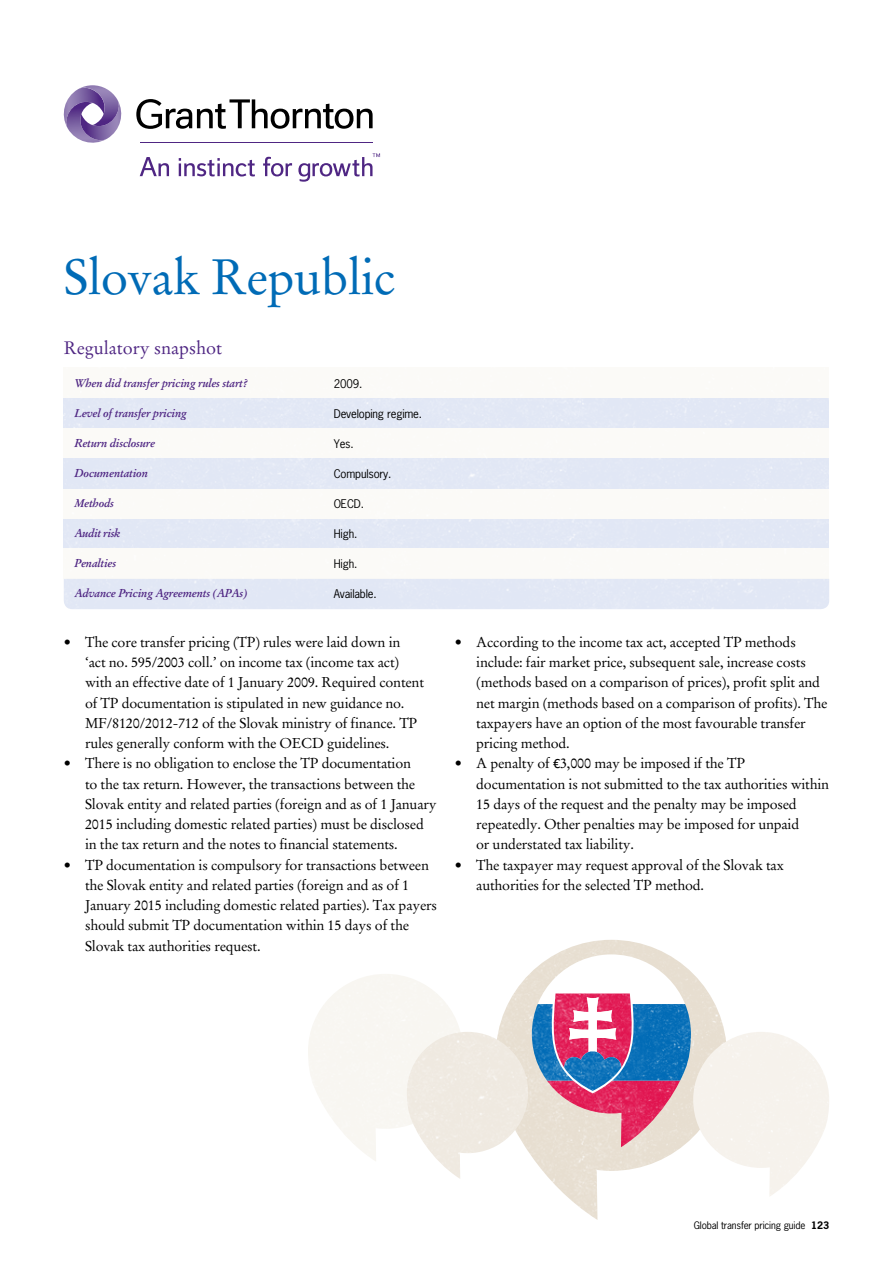
<style>
.page{position:relative;width:893px;height:1263px;background:#fff}
.page>*{position:absolute;margin:0;border:0;box-sizing:border-box;transform-origin:0 0}
.t1{font:49.5px "Stempel Garamond";letter-spacing:-.015em;color:#006bb6}
.t2{font:18px "Stempel Garamond";color:#4f2683}
.t3{font:14.25px/20.2px "Stempel Garamond";letter-spacing:-.015em;color:#000}
.t4{font:italic 700 11.25px "Stempel Garamond";letter-spacing:-.015em;color:#4f2683}
.t5{font:11.25px "News Gothic";letter-spacing:-.015em;color:#000}
.t6{font:9.75px "News Gothic";letter-spacing:-.015em;color:#000}
.s1{font-family:"Calibri"}
.s2{font-weight:700}
</style>
<div class="page">
<img style="left:63px;top:154px;width:766px;height:1066px">
<svg style="left:136px;top:99px;width:237px;height:30px"></svg>
<svg style="left:63px;top:85px;width:59px;height:58px"></svg>
<svg style="left:140px;top:157px;width:29px;height:19px"></svg>
<svg style="left:179px;top:158px;width:76px;height:18px"></svg>
<svg style="left:263px;top:157px;width:29px;height:19px"></svg>
<svg style="left:298px;top:153px;width:82px;height:29px"></svg>
<hr style="left:140px;top:142px;width:233px;height:1px;background:#4f2683">
<h1 class="t1" style="left:64px;top:247px;width:334px">Slovak Republic</h1>
<p class="t2" style="left:64px;top:337px;width:160px">Regulatory snapshot</p>
<p class="t4" style="left:74px;top:376px;width:175px">When did transfer pricing rules start?</p>
<p class="t4" style="left:74px;top:406px;width:114px">Level of transfer pricing</p>
<p class="t4" style="left:74px;top:436px;width:82px">Return disclosure</p>
<p class="t4" style="left:74px;top:466px;width:75px">Documentation</p>
<p class="t4" style="left:74px;top:496px;width:41px">Methods</p>
<p class="t4" style="left:74px;top:526px;width:48px">Audit risk</p>
<p class="t4" style="left:74px;top:556px;width:43px">Penalties</p>
<p class="t4" style="left:74px;top:586px;width:175px">Advance Pricing Agreements (APAs)</p>
<p class="t5" style="left:334px;top:376px;width:30px">2009.</p>
<p class="t5" style="left:334px;top:406px;width:90px">Developing regime.</p>
<p class="t5" style="left:334px;top:436px;width:21px">Yes.</p>
<p class="t5" style="left:334px;top:466px;width:59px">Compulsory.</p>
<p class="t5" style="left:334px;top:496px;width:32px">OECD.</p>
<p class="t5" style="left:334px;top:526px;width:25px">High.</p>
<p class="t5" style="left:334px;top:556px;width:25px">High.</p>
<p class="t5" style="left:334px;top:586px;width:44px">Available.</p>
<p class="t3" style="left:85px;top:632px;width:341px;text-indent:-21px">• The core transfer pricing (TP) rules were laid down in ‘act no. 595/2003 coll.’ on income tax (income tax act) with an effective date of 1 January 2009. Required content of TP documentation is stipulated in new guidance no.<br>MF/8120/2012-712 of the Slovak ministry of finance. TP rules generally conform with the OECD guidelines.</p>
<p class="t3" style="left:85px;top:753px;width:353px;text-indent:-21px">• There is no obligation to enclose the TP documentation<br>to the tax return. However, the transactions between the Slovak entity and related parties (foreign and as of 1 January 2015 including domestic related parties) must be disclosed in the tax return and the notes to financial statements.</p>
<p class="t3" style="left:85px;top:855px;width:354px;text-indent:-21px">• TP documentation is compulsory for transactions between the Slovak entity and related parties (foreign and as of 1<br>January 2015 including domestic related parties). Tax payers should submit TP documentation within 15 days of the Slovak tax authorities request.</p>
<p class="t3" style="left:476px;top:632px;width:353px;text-indent:-21px">• According to the income tax act, accepted TP methods include: fair market price, subsequent sale, increase costs (methods based on a comparison of prices), profit split and net margin (methods based on a comparison of profits). The taxpayers have an option of the most favourable transfer pricing method.</p>
<p class="t3" style="left:476px;top:753px;width:354px;text-indent:-21px">• A penalty of <span class="s1">€</span>3,000 may be imposed if the TP documentation is not submitted to the tax authorities within 15 days of the request and the penalty may be imposed repeatedly. Other penalties may be imposed for unpaid<br>or understated tax liability.</p>
<p class="t3" style="left:476px;top:855px;width:309px;text-indent:-21px">• The taxpayer may request approval of the Slovak tax authorities for the selected TP method.</p>
<p class="t6" style="left:694px;top:1218px;width:137px">Global transfer pricing guide <span class="s2">123</span></p>
</div>
